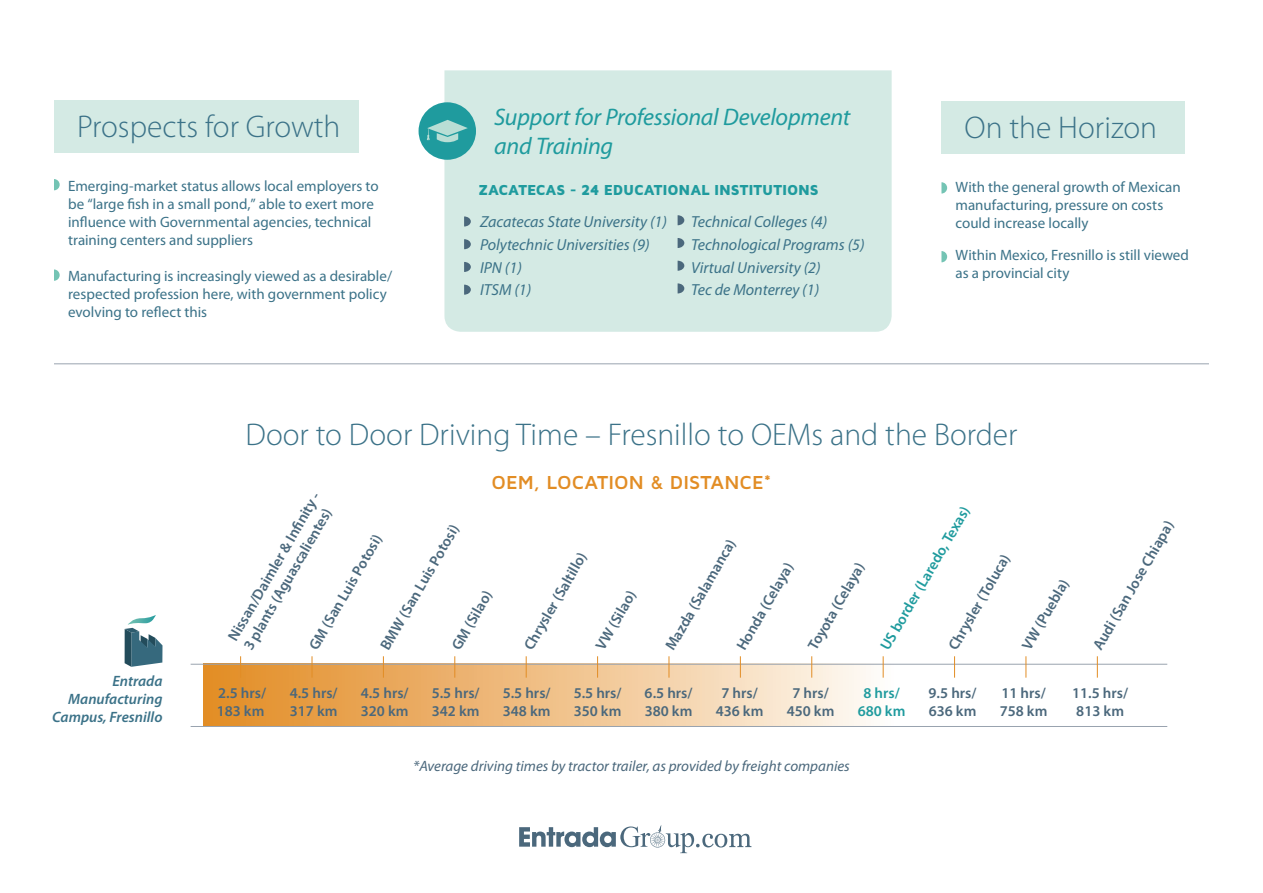
<style>
.page{position:relative;width:1263px;height:893px;background:#fff}
.page>*{position:absolute;margin:0;border:0;box-sizing:border-box;transform-origin:0 0}
.t1{font:300 31.5px "Myriad Pro";color:#3b7288}
.t2{font:italic 24px/28.8px "Myriad Pro";letter-spacing:-.01em;color:#1f9b9e}
.t3{font:700 19.5px "Maven Pro";letter-spacing:.005em;color:#e28d25}
.t4{font:italic 16.05px "Myriad Pro";color:#3b7288}
.t5{font:15px/18px "Myriad Pro";color:#3b7288}
.t6{font:600 15px/18px "Myriad Pro";color:#4b687c}
.t7{font:italic 15px "Myriad Pro";color:#4b687c}
.t8{font:italic 600 15px/18px "Myriad Pro";color:#3b7288;text-align:right}
.t9{font:900 15px "Maven Pro";letter-spacing:-.01em;color:#1f9b9e}
.t10{font:600 15px/18px "Myriad Pro";color:#1f9b9e;text-align:center}
</style>
<div class="page">
<hr style="left:54px;top:363px;width:1155px;height:1px;background:#99a3af">
<div style="left:54px;top:101px;width:305px;height:52px;background:#d4eae4"></div>
<div style="left:941px;top:101px;width:243px;height:53px;background:#d4eae4"></div>
<svg style="left:54px;top:179px;width:6px;height:11px"></svg>
<svg style="left:941px;top:182px;width:6px;height:12px"></svg>
<svg style="left:54px;top:269px;width:6px;height:12px"></svg>
<svg style="left:941px;top:251px;width:6px;height:11px"></svg>
<svg style="left:519px;top:825px;width:232px;height:28px"></svg>
<div style="left:444px;top:70px;width:448px;height:262px;background:#d4eae4"></div>
<svg style="left:464px;top:216px;width:7px;height:10px"></svg>
<svg style="left:464px;top:239px;width:7px;height:10px"></svg>
<svg style="left:464px;top:262px;width:7px;height:10px"></svg>
<svg style="left:464px;top:285px;width:7px;height:10px"></svg>
<svg style="left:678px;top:215px;width:6px;height:10px"></svg>
<svg style="left:678px;top:238px;width:6px;height:10px"></svg>
<svg style="left:678px;top:261px;width:6px;height:10px"></svg>
<svg style="left:678px;top:283px;width:6px;height:10px"></svg>
<div style="left:418px;top:102px;width:58px;height:58px;background:#1f9b9e;border-radius:50%"></div>
<svg style="left:427px;top:120px;width:41px;height:22px"></svg>
<svg style="left:125px;top:615px;width:37px;height:52px"></svg>
<svg style="left:204px;top:665px;width:893px;height:61px"></svg>
<hr style="left:191px;top:664px;width:976px;height:1px;background:#99a3af">
<hr style="left:191px;top:726px;width:976px;height:1px;background:#99a3af">
<svg style="left:240px;top:656px;width:1px;height:22px"></svg>
<svg style="left:312px;top:656px;width:1px;height:22px"></svg>
<svg style="left:383px;top:656px;width:1px;height:22px"></svg>
<svg style="left:454px;top:656px;width:1px;height:22px"></svg>
<svg style="left:526px;top:656px;width:1px;height:22px"></svg>
<svg style="left:597px;top:656px;width:1px;height:22px"></svg>
<svg style="left:669px;top:656px;width:1px;height:22px"></svg>
<svg style="left:740px;top:656px;width:1px;height:22px"></svg>
<svg style="left:811px;top:656px;width:1px;height:22px"></svg>
<svg style="left:883px;top:656px;width:1px;height:22px"></svg>
<svg style="left:954px;top:656px;width:1px;height:22px"></svg>
<svg style="left:1025px;top:656px;width:1px;height:22px"></svg>
<svg style="left:1097px;top:656px;width:1px;height:22px"></svg>
<p class="t2" style="left:494px;top:102px;width:357px">Support for Professional Development and Training</p>
<p class="t1" style="left:77px;top:108px;width:265px">Prospects for Growth</p>
<p class="t1" style="left:964px;top:108px;width:194px">On the Horizon</p>
<p class="t5" style="left:68px;top:177px;width:312px">Emerging-market status allows local employers to be “large fish in a small pond,” able to exert more influence with Governmental agencies, technical training centers and suppliers</p>
<p class="t5" style="left:955px;top:178px;width:227px">With the general growth of Mexican manufacturing, pressure on costs could increase locally</p>
<p class="t5" style="left:68px;top:267px;width:326px">Manufacturing is increasingly viewed as a desirable/ respected profession here, with government policy evolving to reflect this</p>
<p class="t9" style="left:478px;top:180px;width:342px">ZACATECAS - 24 EDUCATIONAL INSTITUTIONS</p>
<p class="t4" style="left:691px;top:212px;width:138px">Technical Colleges (4)</p>
<p class="t4" style="left:691px;top:235px;width:175px">Technological Programs (5)</p>
<p class="t4" style="left:691px;top:257px;width:131px">Virtual University (2)</p>
<p class="t4" style="left:691px;top:280px;width:130px">Tec de Monterrey (1)</p>
<p class="t4" style="left:480px;top:212px;width:188px">Zacatecas State University (1)</p>
<p class="t4" style="left:480px;top:235px;width:171px">Polytechnic Universities (9)</p>
<p class="t4" style="left:480px;top:257px;width:43px">IPN (1)</p>
<p class="t4" style="left:480px;top:280px;width:53px">ITSM (1)</p>
<p class="t5" style="left:955px;top:246px;width:235px">Within Mexico, Fresnillo is still viewed as a provincial city</p>
<p class="t1" style="left:245px;top:415px;width:773px">Door to Door Driving Time – Fresnillo to OEMs and the Border</p>
<p class="t8" style="left:52px;top:671px;width:112px">Entrada<br>Manufacturing<br>Campus, Fresnillo</p>
<p class="t3" style="left:491px;top:469px;width:281px">OEM, LOCATION &amp; DISTANCE*</p>
<p class="t6" style="left:224px;top:635px;width:171px;rotate:-60deg">Nissan/Daimler &amp; Infi nity -<br>3 plants (Aguascalientes)</p>
<p class="t6" style="left:376px;top:644px;width:144px;rotate:-60deg">BMW (San Luis Potosi)</p>
<p class="t6" style="left:305px;top:644px;width:132px;rotate:-60deg">GM (San Luis Potosi)</p>
<p class="t6" style="left:447px;top:644px;width:67px;rotate:-60deg">GM (Silao)</p>
<p class="t6" style="left:520px;top:644px;width:112px;rotate:-60deg">Chrysler (Saltillo)</p>
<p class="t6" style="left:591px;top:644px;width:67px;rotate:-60deg">VW (Silao)</p>
<p class="t6" style="left:661px;top:644px;width:127px;rotate:-60deg">Mazda (Salamanca)</p>
<p class="t6" style="left:732px;top:644px;width:99px;rotate:-60deg">Honda (Celaya)</p>
<p class="t6" style="left:804px;top:644px;width:99px;rotate:-60deg">Toyota (Celaya)</p>
<p class="t10" style="left:876px;top:644px;width:165px;rotate:-60deg">US border (Laredo, Texas)</p>
<p class="t6" style="left:944px;top:644px;width:110px;rotate:-60deg">Chrysler (Toluca)</p>
<p class="t6" style="left:1017px;top:644px;width:81px;rotate:-60deg">VW (Puebla)</p>
<p class="t6" style="left:1088px;top:644px;width:148px;rotate:-60deg">Audi (San Jose Chiapa)</p>
<p class="t6" style="left:217px;top:684px;width:51px">2.5 hrs/<br>183 km</p>
<p class="t6" style="left:290px;top:684px;width:49px">4.5 hrs/<br>317 km</p>
<p class="t6" style="left:361px;top:684px;width:49px">4.5 hrs/<br>320 km</p>
<p class="t6" style="left:432px;top:684px;width:49px">5.5 hrs/<br>342 km</p>
<p class="t6" style="left:503px;top:684px;width:49px">5.5 hrs/<br>348 km</p>
<p class="t6" style="left:574px;top:684px;width:49px">5.5 hrs/<br>350 km</p>
<p class="t6" style="left:645px;top:684px;width:49px">6.5 hrs/<br>380 km</p>
<p class="t6" style="left:716px;top:684px;width:49px;text-align:center">7 hrs/<br>436 km</p>
<p class="t6" style="left:787px;top:684px;width:49px;text-align:center">7 hrs/<br>450 km</p>
<p class="t10" style="left:858px;top:684px;width:49px">8 hrs/<br>680 km</p>
<p class="t6" style="left:928px;top:684px;width:49px">9.5 hrs/<br>636 km</p>
<p class="t6" style="left:1000px;top:684px;width:49px">11 hrs/<br>758 km</p>
<p class="t6" style="left:1072px;top:684px;width:57px">11.5 hrs/<br>813 km</p>
<p class="t7" style="left:413px;top:757px;width:438px">*Average driving times by tractor trailer, as provided by freight companies</p>
</div>
